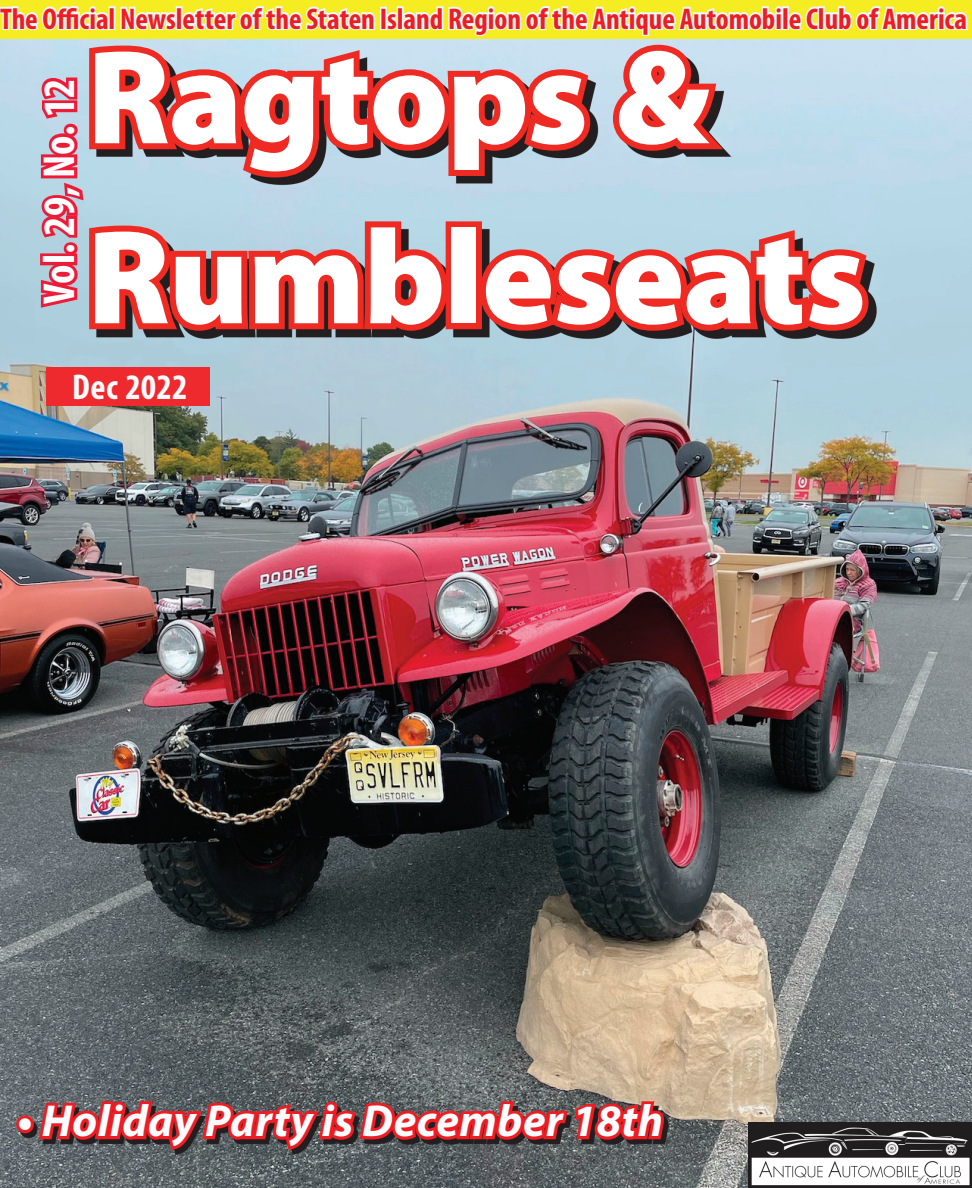
<style>
.page{position:relative;width:972px;height:1188px;background:#fff}
.page>*{position:absolute;margin:0;border:0;box-sizing:border-box;transform-origin:0 0}
.t1{font:900 135px/180px "Myriad Pro";letter-spacing:-.015em;color:#fff}
.t2{font:italic 700 45px "Myriad Pro";letter-spacing:.01em;color:#f9fcfe}
.t3{font:700 condensed 45px "Myriad Pro";letter-spacing:.01em;color:#fbfdfe}
.t4{font:700 condensed 36px "Myriad Pro";letter-spacing:.01em;color:#fefafc}
.t5{font:700 condensed 30px "Myriad Pro";color:#ee1d23}
</style>
<div class="page">
<img style="left:0;top:339px;width:972px;height:784px">
<img style="left:914px;top:1123px;width:58px;height:65px">
<div style="left:46px;top:0;width:926px;height:394px;background:#b1d0dd"></div>
<svg style="left:0;top:993px;width:914px;height:195px;background:#7b7b77"></svg>
<div style="left:16px;top:1116px;width:18px;height:17px;border:6px solid #ee1d23;border-radius:50%"></div>
<svg style="left:35px;top:1097px;width:632px;height:56px;background:#9a3b3f"></svg>
<div style="left:46px;top:367px;width:164px;height:39px;background:#ee2a2f"></div>
<svg style="left:0;top:0;width:970px;height:339px"></svg>
<p class="t5" style="left:0;top:0;width:969px">The Official Newsletter of the Staten Island Region of the Antique Automobile Club of America</p>
<h2 class="t3" style="left:31px;top:304px;width:227px;rotate:-90deg">Vol. 29, No. 12</h2>
<h1 class="t1" style="left:87px;top:2px;width:781px">Ragtops &amp;<br>Rumbleseats</h1>
<p class="t4" style="left:72px;top:364px;width:117px">Dec 2022</p>
<h2 class="t2" style="left:17px;top:1092px;width:647px">• Holiday Party is December 18th</h2>
</div>
